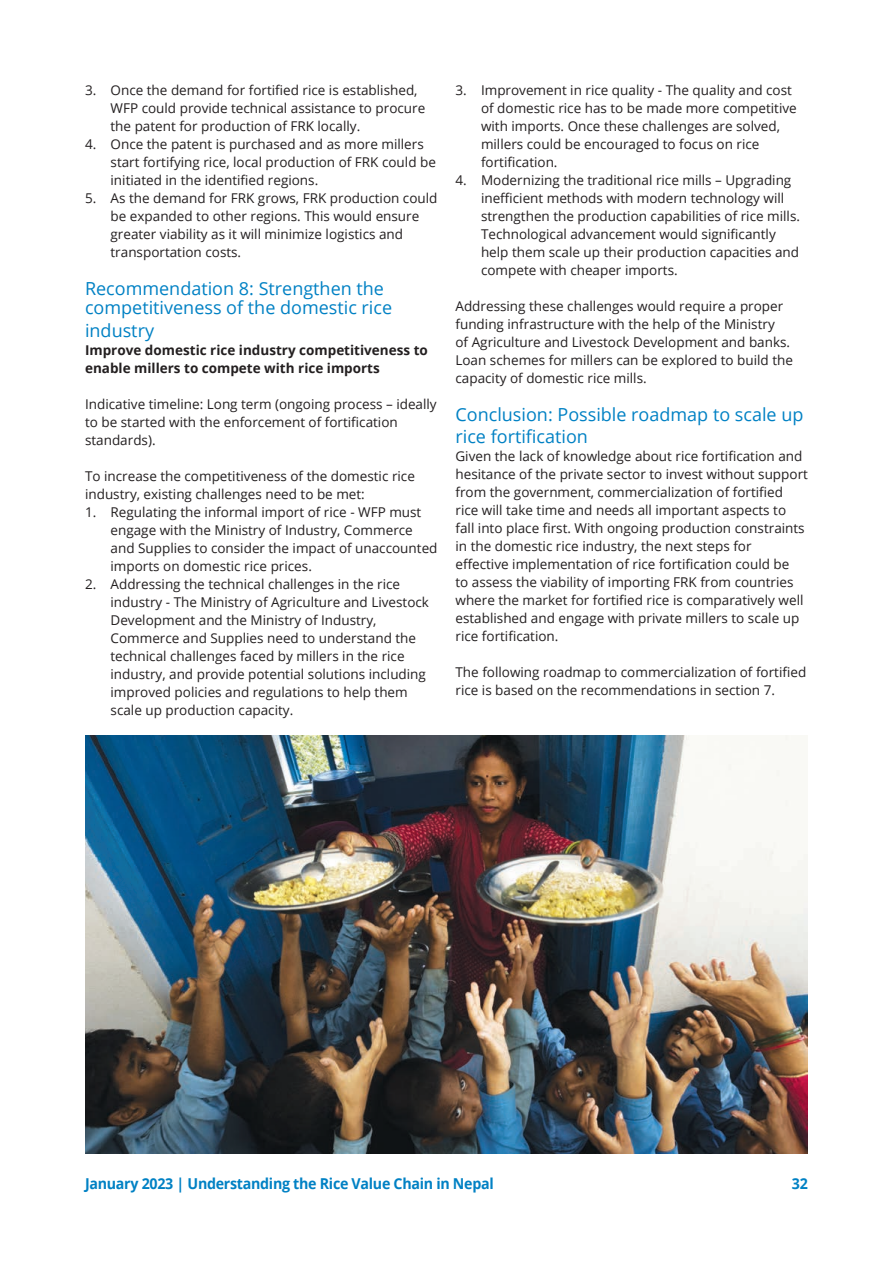
<style>
.page{position:relative;width:893px;height:1263px;background:#fff}
.page>*{position:absolute;margin:0;border:0;box-sizing:border-box;transform-origin:0 0}
.Sub_Title{font:18px/19.5px "Open Sans";color:#0081c4}
.t1{font:700 15px "Open Sans";letter-spacing:-.02em;color:#0081c4;scale:.95 1}
.Bullet_Points{font:13.5px/18px "Open Sans";color:#231f20}
.Body_Copy{font:13.5px/18px "Open Sans";color:#231f20}
.Body_Copy-2{font:700 13.5px/18px "Open Sans";color:#231f20}
</style>
<div class="page">
<img style="left:85px;top:736px;width:723px;height:417px">
<p class="Bullet_Points" style="left:111px;top:81px;width:316px;text-indent:-26px">3. Once the demand for fortified rice is established,<br>WFP could provide technical assistance to procure the patent for production of FRK locally.</p>
<p class="Bullet_Points" style="left:111px;top:135px;width:327px;text-indent:-26px">4. Once the patent is purchased and as more millers start fortifying rice, local production of FRK could be initiated in the identified regions.</p>
<p class="Bullet_Points" style="left:111px;top:189px;width:328px;text-indent:-26px">5. As the demand for FRK grows, FRK production could be expanded to other regions. This would ensure greater viability as it will minimize logistics and transportation costs.</p>
<p class="Sub_Title" style="left:85px;top:278px;width:309px">Recommendation 8: Strengthen the competitiveness of the domestic rice</p>
<p class="Sub_Title" style="left:85px;top:320px;width:71px">industry</p>
<p class="Body_Copy-2" style="left:85px;top:341px;width:344px">Improve domestic rice industry competitiveness to enable millers to compete with rice imports</p>
<p class="Body_Copy" style="left:85px;top:395px;width:353px">Indicative timeline: Long term (ongoing process – ideally to be started with the enforcement of fortification standards).</p>
<p class="Body_Copy" style="left:85px;top:467px;width:331px">To increase the competitiveness of the domestic rice industry, existing challenges need to be met:</p>
<p class="Bullet_Points" style="left:111px;top:503px;width:328px;text-indent:-26px">1. Regulating the informal import of rice - WFP must engage with the Ministry of Industry, Commerce and Supplies to consider the impact of unaccounted imports on domestic rice prices.</p>
<p class="Bullet_Points" style="left:111px;top:575px;width:320px;text-indent:-26px">2. Addressing the technical challenges in the rice industry - The Ministry of Agriculture and Livestock Development and the Ministry of Industry, Commerce and Supplies need to understand the technical challenges faced by millers in the rice industry, and provide potential solutions including improved policies and regulations to help them scale up production capacity.</p>
<p class="Bullet_Points" style="left:481px;top:81px;width:317px;text-indent:-26px">3. Improvement in rice quality - The quality and cost of domestic rice has to be made more competitive with imports. Once these challenges are solved, millers could be encouraged to focus on rice fortification.</p>
<p class="Bullet_Points" style="left:481px;top:171px;width:321px;text-indent:-26px">4. Modernizing the traditional rice mills – Upgrading inefficient methods with modern technology will strengthen the production capabilities of rice mills.<br>Technological advancement would significantly help them scale up their production capacities and compete with cheaper imports.</p>
<p class="Body_Copy" style="left:455px;top:297px;width:339px">Addressing these challenges would require a proper funding infrastructure with the help of the Ministry<br>of Agriculture and Livestock Development and banks.<br>Loan schemes for millers can be explored to build the capacity of domestic rice mills.</p>
<p class="Sub_Title" style="left:455px;top:403px;width:349px;line-height:22.5px">Conclusion: Possible roadmap to scale up rice fortification</p>
<p class="Body_Copy" style="left:455px;top:447px;width:354px">Given the lack of knowledge about rice fortification and hesitance of the private sector to invest without support from the government, commercialization of fortified rice will take time and needs all important aspects to fall into place first. With ongoing production constraints in the domestic rice industry, the next steps for effective implementation of rice fortification could be<br>to assess the viability of importing FRK from countries where the market for fortified rice is comparatively well established and engage with private millers to scale up rice fortification.</p>
<p class="Body_Copy" style="left:455px;top:663px;width:352px">The following roadmap to commercialization of fortified rice is based on the recommendations in section 7.</p>
<p class="t1" style="left:85px;top:1173px;width:432px">January 2023 | Understanding the Rice Value Chain in Nepal</p>
<p class="t1" style="left:792px;top:1173px;width:18px">32</p>
</div>
